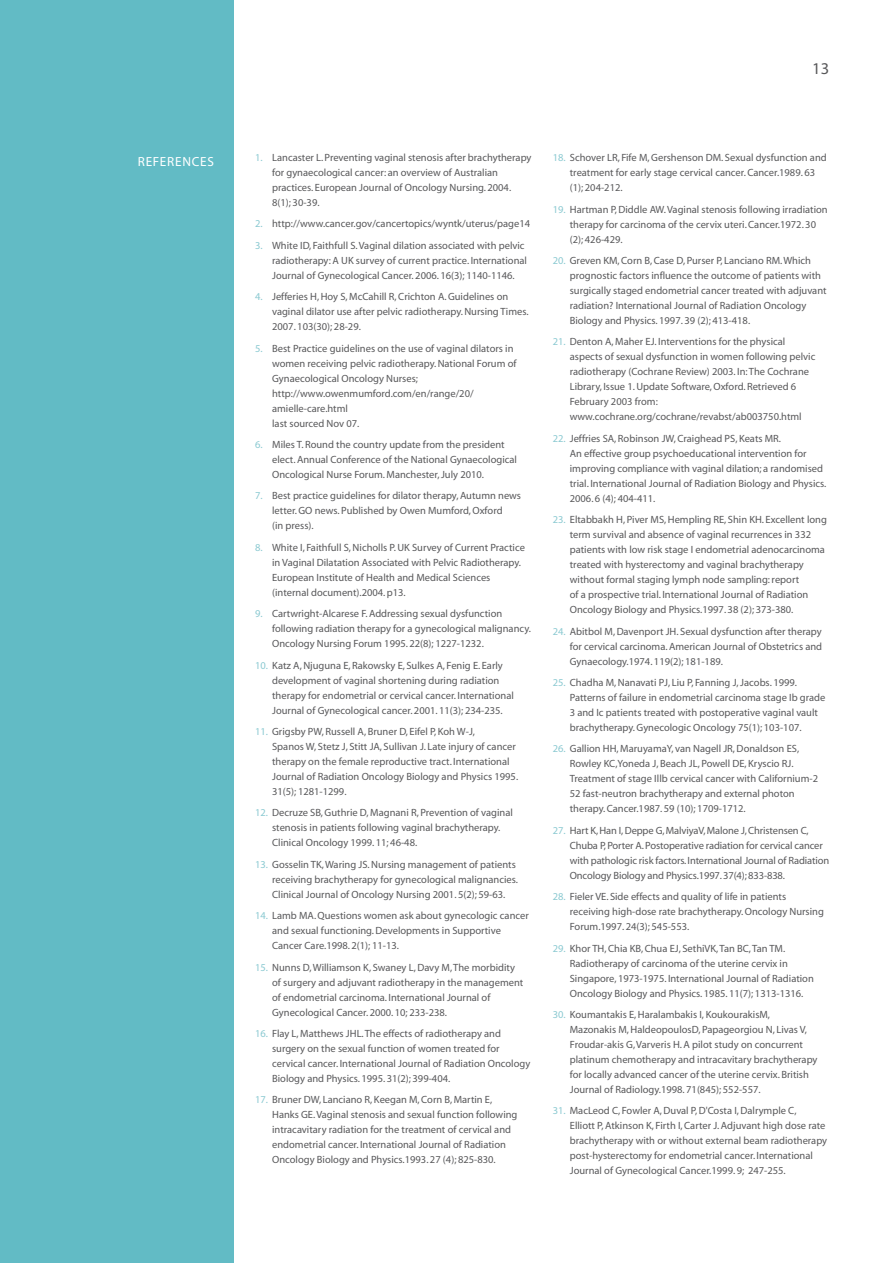
<style>
.page{position:relative;width:893px;height:1263px;background:#fff}
.page>*{position:absolute;margin:0;border:0;box-sizing:border-box;transform-origin:0 0}
.t1{font:16.5px "Myriad";color:#58585a}
.t2{font:13.2px "Myriad";letter-spacing:.065em;color:#fff}
.t3{font:10.5px/15px "Myriad";color:#58585a}
.s1{color:#8ac9d1}
</style>
<div class="page">
<div style="left:0;top:0;width:234px;height:1263px;background:#62bbc5"></div>
<p class="t2" style="left:138px;top:155px;width:77px">REFERENCES</p>
<h1 class="t1" style="left:812px;top:60px;width:18px">13</h1>
<p class="t3" style="left:272px;top:150px;width:261px;text-indent:-17px"><span class="s1">1.</span> Lancaster L. Preventing vaginal stenosis after brachytherapy for gynaecological cancer: an overview of Australian practices. European Journal of Oncology Nursing. 2004.<br>8(1); 30-39.</p>
<p class="t3" style="left:255px;top:217px;width:277px"><span class="s1">2.</span> http://www.cancer.gov/cancertopics/wyntk/uterus/page14</p>
<p class="t3" style="left:272px;top:238px;width:256px;text-indent:-17px"><span class="s1">3.</span> White ID, Faithfull S. Vaginal dilation associated with pelvic radiotherapy: A UK survey of current practice. International<br>Journal of Gynecological Cancer. 2006. 16(3); 1140-1146.</p>
<p class="t3" style="left:272px;top:290px;width:258px;text-indent:-17px"><span class="s1">4.</span> Jefferies H, Hoy S, McCahill R, Crichton A. Guidelines on vaginal dilator use after pelvic radiotherapy. Nursing Times.<br>2007. 103(30); 28-29.</p>
<p class="t3" style="left:272px;top:341px;width:246px;text-indent:-17px"><span class="s1">5.</span> Best Practice guidelines on the use of vaginal dilators in women receiving pelvic radiotherapy. National Forum of Gynaecological Oncology Nurses; http://www.owenmumford.com/en/range/20/ amielle-care.html<br>last sourced Nov 07.</p>
<p class="t3" style="left:272px;top:437px;width:246px;text-indent:-17px"><span class="s1">6.</span> Miles T. Round the country update from the president elect. Annual Conference of the National Gynaecological<br>Oncological Nurse Forum. Manchester, July 2010.</p>
<p class="t3" style="left:272px;top:489px;width:250px;text-indent:-17px"><span class="s1">7.</span> Best practice guidelines for dilator therapy, Autumn news letter. GO news. Published by Owen Mumford, Oxford<br>(in press).</p>
<p class="t3" style="left:272px;top:540px;width:254px;text-indent:-17px"><span class="s1">8.</span> White I, Faithfull S, Nicholls P. UK Survey of Current Practice in Vaginal Dilatation Associated with Pelvic Radiotherapy.<br>European Institute of Health and Medical Sciences (internal document).2004. p13.</p>
<p class="t3" style="left:272px;top:607px;width:260px;text-indent:-17px"><span class="s1">9.</span> Cartwright-Alcarese F. Addressing sexual dysfunction following radiation therapy for a gynecological malignancy.<br>Oncology Nursing Forum 1995. 22(8); 1227-1232.</p>
<p class="t3" style="left:272px;top:658px;width:243px;text-indent:-17px"><span class="s1">10.</span> Katz A, Njuguna E, Rakowsky E, Sulkes A, Fenig E. Early development of vaginal shortening during radiation therapy for endometrial or cervical cancer. International Journal of Gynecological cancer. 2001. 11(3); 234-235.</p>
<p class="t3" style="left:272px;top:724px;width:248px;text-indent:-17px"><span class="s1">11.</span> Grigsby PW, Russell A, Bruner D, Eifel P, Koh W-J,<br>Spanos W, Stetz J, Stitt JA, Sullivan J. Late injury of cancer therapy on the female reproductive tract. International Journal of Radiation Oncology Biology and Physics 1995.<br>31(5); 1281-1299.</p>
<p class="t3" style="left:272px;top:806px;width:242px;text-indent:-17px"><span class="s1">12.</span> Decruze SB, Guthrie D, Magnani R, Prevention of vaginal stenosis in patients following vaginal brachytherapy.<br>Clinical Oncology 1999. 11; 46-48.</p>
<p class="t3" style="left:272px;top:857px;width:247px;text-indent:-17px"><span class="s1">13.</span> Gosselin TK, Waring JS. Nursing management of patients receiving brachytherapy for gynecological malignancies.<br>Clinical Journal of Oncology Nursing 2001. 5(2); 59-63.</p>
<p class="t3" style="left:272px;top:908px;width:258px;text-indent:-17px"><span class="s1">14.</span> Lamb MA. Questions women ask about gynecologic cancer and sexual functioning. Developments in Supportive<br>Cancer Care.1998. 2(1); 11-13.</p>
<p class="t3" style="left:272px;top:960px;width:253px;text-indent:-17px"><span class="s1">15.</span> Nunns D, Williamson K, Swaney L, Davy M, The morbidity of surgery and adjuvant radiotherapy in the management of endometrial carcinoma. International Journal of Gynecological Cancer. 2000. 10; 233-238.</p>
<p class="t3" style="left:272px;top:1026px;width:260px;text-indent:-17px"><span class="s1">16.</span> Flay L, Matthews JHL. The effects of radiotherapy and surgery on the sexual function of women treated for cervical cancer. International Journal of Radiation Oncology Biology and Physics. 1995. 31(2); 399-404.</p>
<p class="t3" style="left:272px;top:1093px;width:247px;text-indent:-17px"><span class="s1">17.</span> Bruner DW, Lanciano R, Keegan M, Corn B, Martin E, Hanks GE. Vaginal stenosis and sexual function following intracavitary radiation for the treatment of cervical and endometrial cancer. International Journal of Radiation Oncology Biology and Physics.1993. 27 (4); 825-830.</p>
<p class="t3" style="left:570px;top:151px;width:258px;text-indent:-17px"><span class="s1">18.</span> Schover LR, Fife M, Gershenson DM. Sexual dysfunction and treatment for early stage cervical cancer. Cancer.1989. 63 (1); 204-212.</p>
<p class="t3" style="left:570px;top:202px;width:259px;text-indent:-17px"><span class="s1">19.</span> Hartman P, Diddle AW. Vaginal stenosis following irradiation therapy for carcinoma of the cervix uteri. Cancer.1972. 30 (2); 426-429.</p>
<p class="t3" style="left:570px;top:253px;width:258px;text-indent:-17px"><span class="s1">20.</span> Greven KM, Corn B, Case D, Purser P, Lanciano RM. Which prognostic factors influence the outcome of patients with surgically staged endometrial cancer treated with adjuvant radiation? International Journal of Radiation Oncology Biology and Physics. 1997. 39 (2); 413-418.</p>
<p class="t3" style="left:570px;top:335px;width:247px;text-indent:-17px"><span class="s1">21.</span> Denton A, Maher EJ. Interventions for the physical aspects of sexual dysfunction in women following pelvic radiotherapy (Cochrane Review) 2003. In: The Cochrane Library, Issue 1. Update Software, Oxford. Retrieved 6<br>February 2003 from: www.cochrane.org/cochrane/revabst/ab003750.html</p>
<p class="t3" style="left:570px;top:431px;width:258px;text-indent:-17px"><span class="s1">22.</span> Jeffries SA, Robinson JW, Craighead PS, Keats MR.<br>An effective group psychoeducational intervention for improving compliance with vaginal dilation; a randomised trial. International Journal of Radiation Biology and Physics.<br>2006. 6 (4); 404-411.</p>
<p class="t3" style="left:570px;top:513px;width:259px;text-indent:-17px"><span class="s1">23.</span> Eltabbakh H, Piver MS, Hempling RE, Shin KH. Excellent long term survival and absence of vaginal recurrences in 332 patients with low risk stage I endometrial adenocarcinoma treated with hysterectomy and vaginal brachytherapy without formal staging lymph node sampling: report<br>of a prospective trial. International Journal of Radiation Oncology Biology and Physics.1997. 38 (2); 373-380.</p>
<p class="t3" style="left:570px;top:624px;width:254px;text-align:justify;text-indent:-17px"><span class="s1">24.</span> Abitbol M, Davenport JH. Sexual dysfunction after therapy for cervical carcinoma. American Journal of Obstetrics and Gynaecology.1974. 119(2); 181-189.</p>
<p class="t3" style="left:570px;top:675px;width:257px;text-indent:-17px"><span class="s1">25.</span> Chadha M, Nanavati PJ, Liu P, Fanning J, Jacobs. 1999.<br>Patterns of failure in endometrial carcinoma stage Ib grade 3 and Ic patients treated with postoperative vaginal vault brachytherapy. Gynecologic Oncology 75(1); 103-107.</p>
<p class="t3" style="left:570px;top:742px;width:250px;text-indent:-17px"><span class="s1">26.</span> Gallion HH, MaruyamaY, van Nagell JR, Donaldson ES, Rowley KC,Yoneda J, Beach JL, Powell DE, Kryscio RJ.<br>Treatment of stage Illb cervical cancer with Californium-2<br>52 fast-neutron brachytherapy and external photon therapy. Cancer.1987. 59 (10); 1709-1712.</p>
<p class="t3" style="left:570px;top:823px;width:261px;text-indent:-17px"><span class="s1">27.</span> Hart K, Han I, Deppe G, MalviyaV, Malone J, Christensen C, Chuba P, Porter A. Postoperative radiation for cervical cancer with pathologic risk factors. International Journal of Radiation Oncology Biology and Physics.1997. 37(4); 833-838.</p>
<p class="t3" style="left:570px;top:890px;width:256px;text-indent:-17px"><span class="s1">28.</span> Fieler VE. Side effects and quality of life in patients receiving high-dose rate brachytherapy. Oncology Nursing<br>Forum.1997. 24(3); 545-553.</p>
<p class="t3" style="left:570px;top:941px;width:246px;text-indent:-17px"><span class="s1">29.</span> Khor TH, Chia KB, Chua EJ, SethiVK, Tan BC, Tan TM.<br>Radiotherapy of carcinoma of the uterine cervix in Singapore, 1973-1975. International Journal of Radiation Oncology Biology and Physics. 1985. 11(7); 1313-1316.</p>
<p class="t3" style="left:570px;top:1007px;width:249px;text-indent:-17px"><span class="s1">30.</span> Koumantakis E, Haralambakis I, KoukourakisM, Mazonakis M, HaldeopoulosD, Papageorgiou N, Livas V, Froudar-akis G, Varveris H. A pilot study on concurrent platinum chemotherapy and intracavitary brachytherapy for locally advanced cancer of the uterine cervix. British Journal of Radiology.1998. 71(845); 552-557.</p>
<p class="t3" style="left:570px;top:1104px;width:259px;text-indent:-17px"><span class="s1">31.</span> MacLeod C, Fowler A, Duval P, D'Costa I, Dalrymple C,<br>Elliott P, Atkinson K, Firth I, Carter J. Adjuvant high dose rate brachytherapy with or without external beam radiotherapy post-hysterectomy for endometrial cancer. International Journal of Gynecological Cancer.1999. 9; 247-255.</p>
</div>
